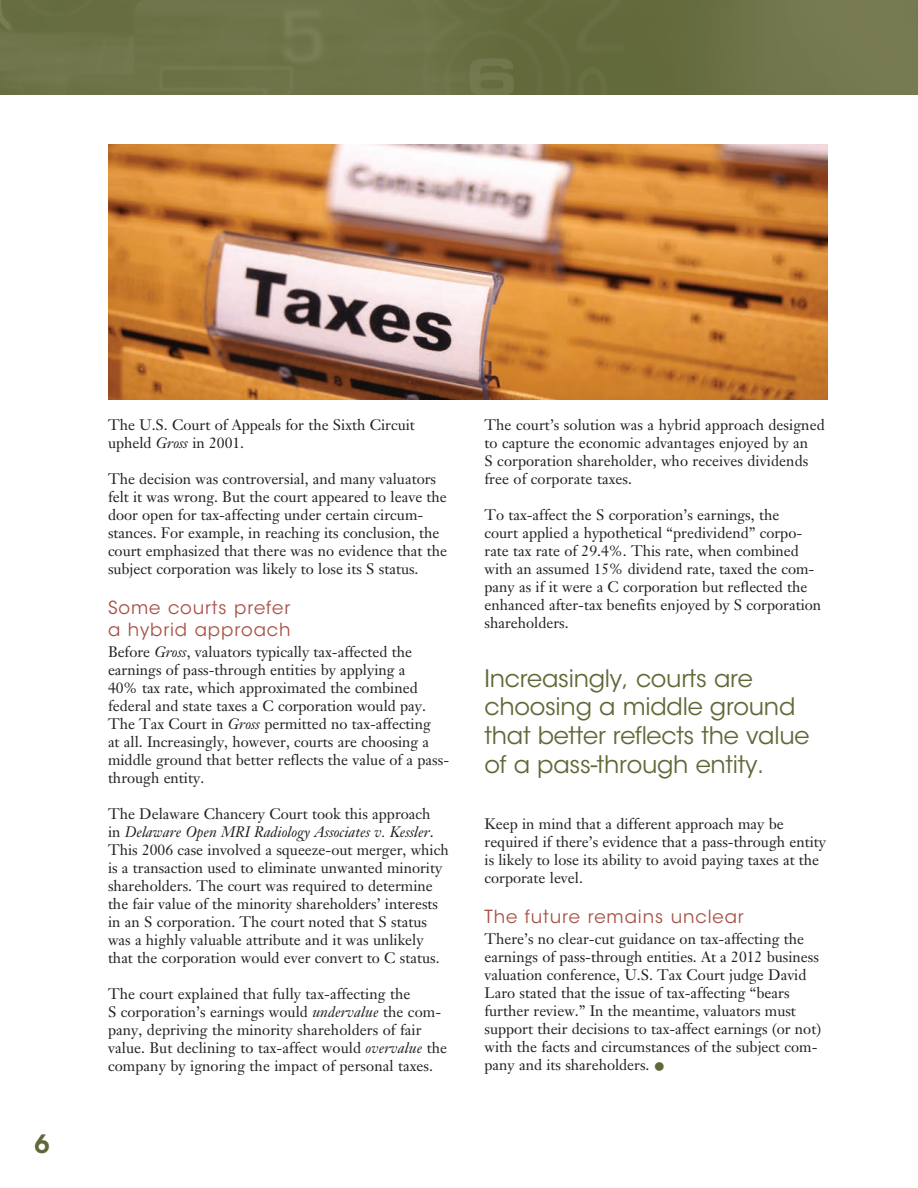
<style>
.page{position:relative;width:918px;height:1188px;background:#fff}
.page>*{position:absolute;margin:0;border:0;box-sizing:border-box;transform-origin:0 0}
.t1{font:600 25.05px "ITC Avant Garde Std";color:#616737}
.t2{font:24px/28.8px "ITC Avant Garde Std";letter-spacing:-.01em;color:#616737}
.t3{font:18px/21.6px "ITC Avant Garde Std";letter-spacing:.05em;color:#a85247}
.t4{font:15px/18px "Janson Text LT Std";color:#231f20}
.s1{font-style:italic}
.s2{color:#616737}
</style>
<div class="page">
<img style="left:0;top:0;width:918px;height:94px">
<img style="left:108px;top:144px;width:720px;height:256px">
<h1 class="t1" style="left:34px;top:1128px;width:17px">6</h1>
<p class="t4" style="left:108px;top:416px;width:308px">The U.S. Court of Appeals for the Sixth Circuit upheld <span class="s1">Gross</span> in 2001.</p>
<p class="t4" style="left:108px;top:470px;width:341px">The decision was controversial, and many valuators felt it was wrong. But the court appeared to leave the door open for tax-affecting under certain circum&shy;stances. For example, in reaching its conclusion, the court emphasized that there was no evidence that the subject corporation was likely to lose its S status.</p>
<p class="t3" style="left:108px;top:597px;width:184px">Some courts prefer a hybrid approach</p>
<p class="t4" style="left:108px;top:642px;width:343px">Before <span class="s1">Gross</span>, valuators typically tax-affected the earnings of pass-through entities by applying a<br>40% tax rate, which approximated the combined federal and state taxes a C corporation would pay.<br>The Tax Court in <span class="s1">Gross</span> permitted no tax-affecting<br>at all. Increasingly, however, courts are choosing a middle ground that better reflects the value of a pass&shy;through entity.</p>
<p class="t4" style="left:108px;top:804px;width:342px">The Delaware Chancery Court took this approach<br>in <span class="s1">Delaware Open MRI Radiology Associates v. Kessler</span>.<br>This 2006 case involved a squeeze-out merger, which is a transaction used to eliminate unwanted minority shareholders. The court was required to determine the fair value of the minority shareholders’ interests in an S corporation. The court noted that S status was a highly valuable attribute and it was unlikely that the corporation would ever convert to C status.</p>
<p class="t4" style="left:108px;top:984px;width:341px">The court explained that fully tax-affecting the<br>S corporation’s earnings would <span class="s1">undervalue</span> the com&shy;pany, depriving the minority shareholders of fair value. But declining to tax-affect would <span class="s1">overvalue</span> the company by ignoring the impact of personal taxes.</p>
<p class="t4" style="left:484px;top:416px;width:342px">The court’s solution was a hybrid approach designed to capture the economic advantages enjoyed by an<br>S corporation shareholder, who receives dividends free of corporate taxes.</p>
<p class="t4" style="left:484px;top:506px;width:338px">To tax-affect the S corporation’s earnings, the<br>court applied a hypothetical “predividend” corpo&shy;rate tax rate of 29.4%. This rate, when combined with an assumed 15% dividend rate, taxed the com&shy;pany as if it were a C corporation but reflected the enhanced after-tax benefits enjoyed by S corporation shareholders.</p>
<h2 class="t2" style="left:484px;top:664px;width:327px">Increasingly, courts are choosing a middle ground that better reflects the value of a pass-through entity.</h2>
<p class="t4" style="left:484px;top:815px;width:343px">Keep in mind that a different approach may be required if there’s evidence that a pass-through entity is likely to lose its ability to avoid paying taxes at the corporate level.</p>
<p class="t3" style="left:484px;top:906px;width:261px">The future remains unclear</p>
<p class="t4" style="left:484px;top:930px;width:338px">There’s no clear-cut guidance on tax-affecting the earnings of pass-through entities. At a 2012 business valuation conference, U.S. Tax Court judge David Laro stated that the issue of tax-affecting “bears further review.” In the meantime, valuators must support their decisions to tax-affect earnings (or not) with the facts and circumstances of the subject com&shy;pany and its shareholders. <span class="s2">●</span></p>
</div>
